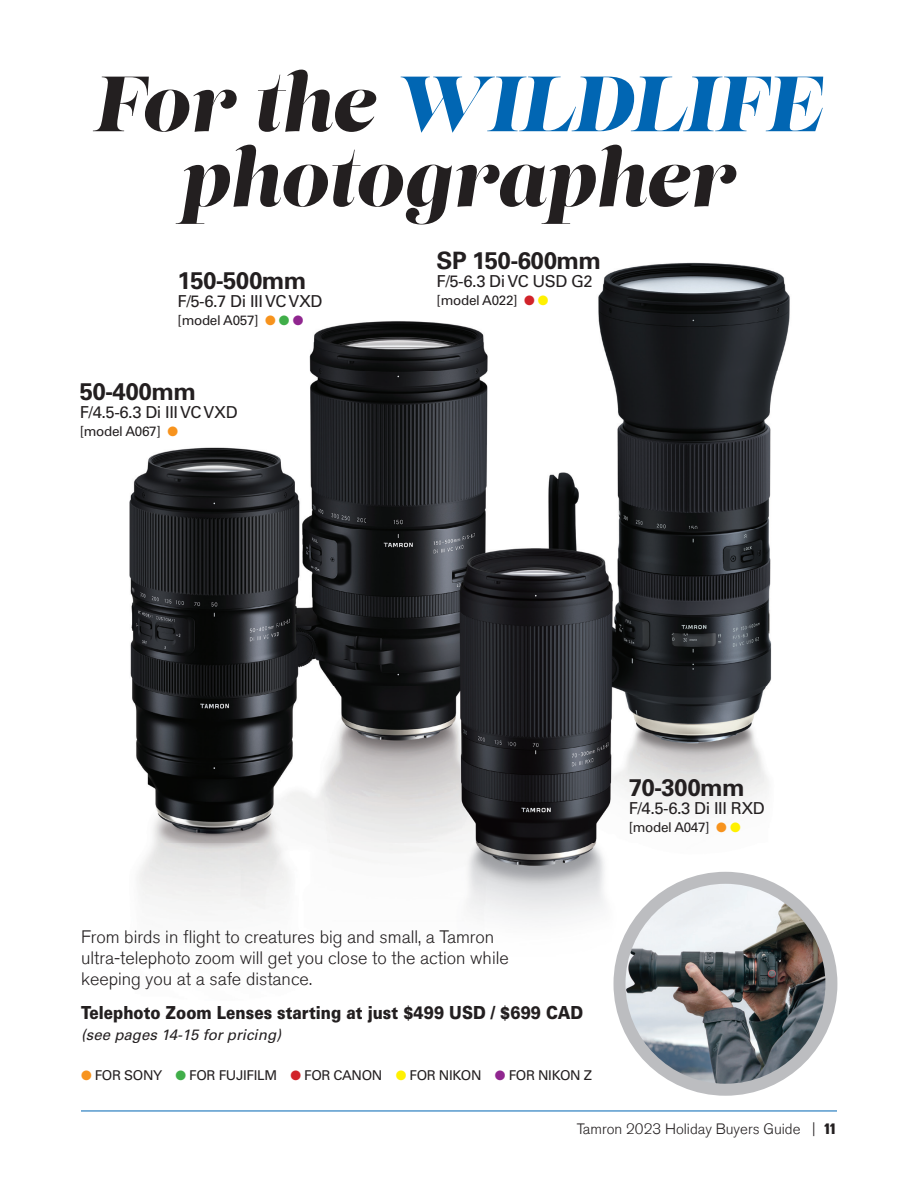
<style>
.page{position:relative;width:918px;height:1188px;background:#fff}
.page>*{position:absolute;margin:0;border:0;box-sizing:border-box;transform-origin:0 0}
.t1{font:italic 78px/75px "Lust";letter-spacing:-.005em;color:#231f20;text-align:center}
.t2{font:700 24px "Univers LT Std";letter-spacing:-.025em;color:#231f20}
.t3{font:300 18px/21px "Akzidenz Grotesk Std";color:#231f20}
.t4{font:900 18px "Univers LT Pro 75";color:#231f20;scale:.85 1}
.t5{font:16.5px "Univers LT Std";letter-spacing:-.025em;color:#231f20}
.t6{font:300 15px "Akzidenz Grotesk Std";color:#231f20}
.t7{font:italic 15px "Univers LT Pro 55";color:#231f20}
.t8{font:13.5px "Univers LT Std";letter-spacing:-.025em;color:#231f20}
.s1{color:#0166b3}
.s2{color:#f7931d}
.s3{color:#40ae49}
.s4{color:#90268f}
.s5{color:#d1232a}
.s6{color:#fff101}
.s7{font-weight:800}
</style>
<div class="page">
<img style="left:81px;top:262px;width:757px;height:849px">
<img style="left:620px;top:878px;width:211px;height:212px;border-radius:106px">
<div style="left:614px;top:872px;width:223px;height:224px;border:12px solid #bcbdc0;border-radius:50%"></div>
<hr style="left:81px;top:1111px;width:756px;height:1px;background:#0166b3">
<h1 class="t1" style="left:95px;top:71px;width:729px">For the <span class="s1">WILDLIFE </span>photographer</h1>
<h2 class="t2" style="left:178px;top:266px;width:131px">150-500mm</h2>
<p class="t5" style="left:178px;top:291px;width:146px">F/5-6.7 Di III VC VXD</p>
<p class="t8" style="left:178px;top:312px;width:127px">[model A057] <span class="s2">●</span> <span class="s3">●</span> <span class="s4">●</span></p>
<h2 class="t2" style="left:80px;top:378px;width:118px">50-400mm</h2>
<p class="t5" style="left:80px;top:402px;width:159px">F/4.5-6.3 Di III VC VXD</p>
<p class="t8" style="left:80px;top:423px;width:100px">[model A067] <span class="s2">●</span></p>
<h2 class="t2" style="left:437px;top:247px;width:166px">SP 150-600mm</h2>
<p class="t5" style="left:437px;top:272px;width:158px">F/5-6.3 Di VC USD G2</p>
<p class="t8" style="left:437px;top:293px;width:114px">[model A022] <span class="s5">●</span> <span class="s6">●</span></p>
<h2 class="t2" style="left:629px;top:773px;width:118px">70-300mm</h2>
<p class="t5" style="left:629px;top:798px;width:138px">F/4.5-6.3 Di III RXD</p>
<p class="t8" style="left:629px;top:819px;width:114px">[model A047] <span class="s2">●</span> <span class="s6">●</span></p>
<p class="t3" style="left:81px;top:926px;width:429px">From birds in flight to creatures big and small, a Tamron ultra-telephoto zoom will get you close to the action while keeping you at a safe distance.</p>
<p class="t4" style="left:81px;top:1000px;width:592px">Telephoto Zoom Lenses starting at just $499 USD / $699 CAD</p>
<p class="t7" style="left:81px;top:1025px;width:202px">(see pages 14-15 for pricing)</p>
<p class="t8" style="left:81px;top:1067px;width:513px"><span class="s2">●</span> FOR SONY <span class="s3">●</span> FOR FUJIFILM <span class="s5">●</span> FOR CANON <span class="s6">●</span> FOR NIKON <span class="s4">●</span> FOR NIKON Z</p>
<p class="t6" style="left:577px;top:1120px;width:262px">Tamron 2023 Holiday Buyers Guide | <span class="s7">11</span></p>
</div>
